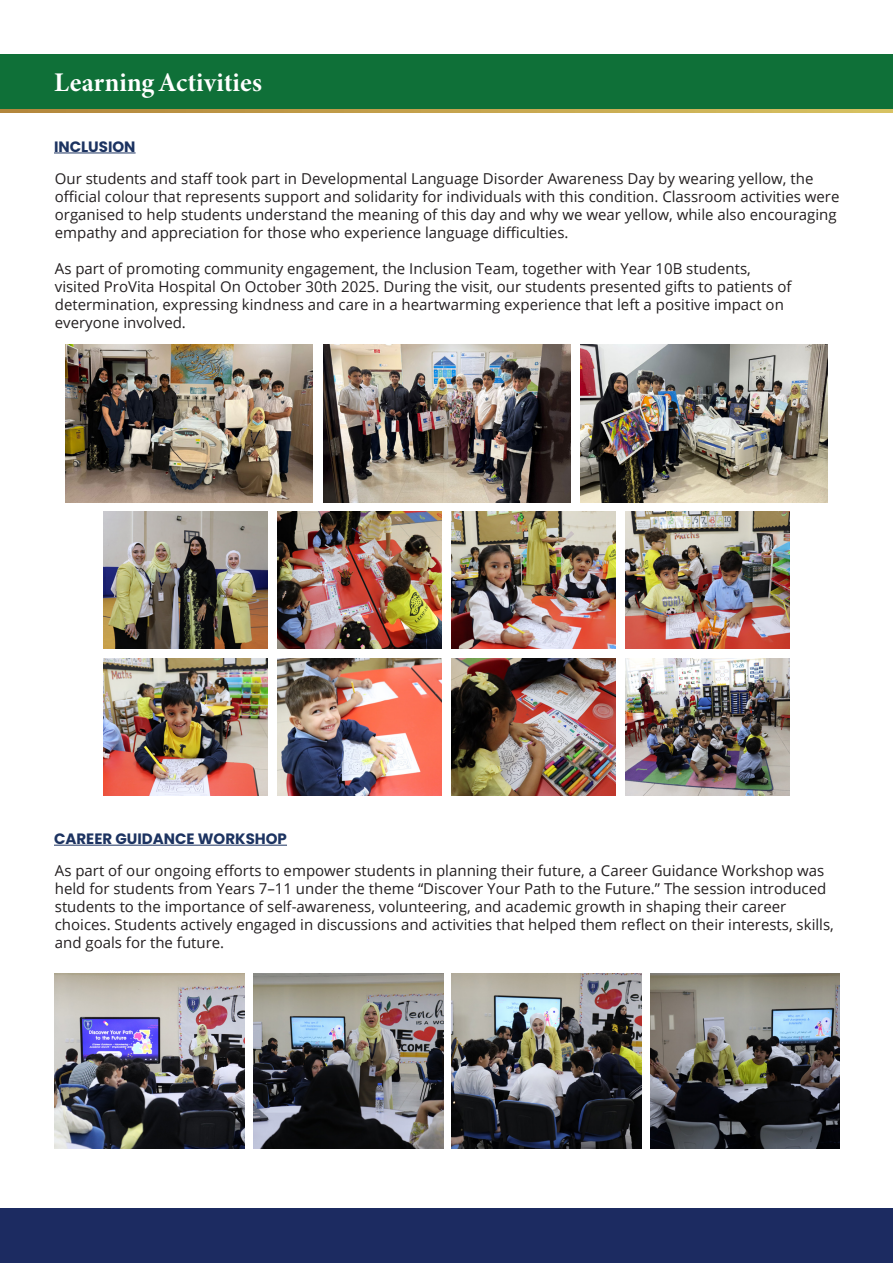
<style>
.page{position:relative;width:893px;height:1263px;background:#fff}
.page>*{position:absolute;margin:0;border:0;box-sizing:border-box;transform-origin:0 0}
.t1{font:27px "Minion Variable Concept";letter-spacing:.005em;color:#fff}
.t2{font:15px/18px "Open Sans";color:#231f20}
.t3{font:700 15px "Poppins";color:#1c3361}
</style>
<div class="page">
<div style="left:0;top:1209px;width:893px;height:54px;background:#1c2b61"></div>
<svg style="left:0;top:108px;width:893px;height:5px"></svg>
<div style="left:0;top:54px;width:893px;height:54px;background:#0f7038"></div>
<hr style="left:54px;top:153px;width:82px;height:1px;background:#1c3361">
<hr style="left:54px;top:845px;width:233px;height:1px;background:#1c3361">
<img style="left:66px;top:345px;width:246px;height:157px">
<img style="left:324px;top:345px;width:247px;height:157px">
<img style="left:580px;top:345px;width:247px;height:157px">
<img style="left:104px;top:512px;width:163px;height:137px">
<img style="left:104px;top:659px;width:163px;height:137px">
<img style="left:278px;top:512px;width:163px;height:137px">
<img style="left:278px;top:659px;width:163px;height:137px">
<img style="left:452px;top:512px;width:163px;height:137px">
<img style="left:452px;top:659px;width:163px;height:137px">
<img style="left:626px;top:512px;width:163px;height:137px">
<img style="left:626px;top:659px;width:163px;height:137px">
<img style="left:55px;top:974px;width:190px;height:174px">
<img style="left:253px;top:974px;width:190px;height:174px">
<img style="left:452px;top:974px;width:189px;height:174px">
<img style="left:650px;top:974px;width:190px;height:174px">
<p class="t1" style="left:54px;top:63px;width:210px">Learning Activities</p>
<p class="t3" style="left:54px;top:138px;width:83px">INCLUSION</p>
<p class="t2" style="left:55px;top:169px;width:786px">Our students and staff took part in Developmental Language Disorder Awareness Day by wearing yellow, the official colour that represents support and solidarity for individuals with this condition. Classroom activities were organised to help students understand the meaning of this day and why we wear yellow, while also encouraging empathy and appreciation for those who experience language difficulties.</p>
<p class="t2" style="left:55px;top:259px;width:738px">As part of promoting community engagement, the Inclusion Team, together with Year 10B students, visited ProVita Hospital On October 30th 2025. During the visit, our students presented gifts to patients of determination, expressing kindness and care in a heartwarming experience that left a positive impact on everyone involved.</p>
<p class="t3" style="left:54px;top:830px;width:234px">CAREER GUIDANCE WORKSHOP</p>
<p class="t2" style="left:55px;top:861px;width:780px">As part of our ongoing efforts to empower students in planning their future, a Career Guidance Workshop was held for students from Years 7–11 under the theme “Discover Your Path to the Future.” The session introduced students to the importance of self-awareness, volunteering, and academic growth in shaping their career choices. Students actively engaged in discussions and activities that helped them reflect on their interests, skills, and goals for the future.</p>
</div>
